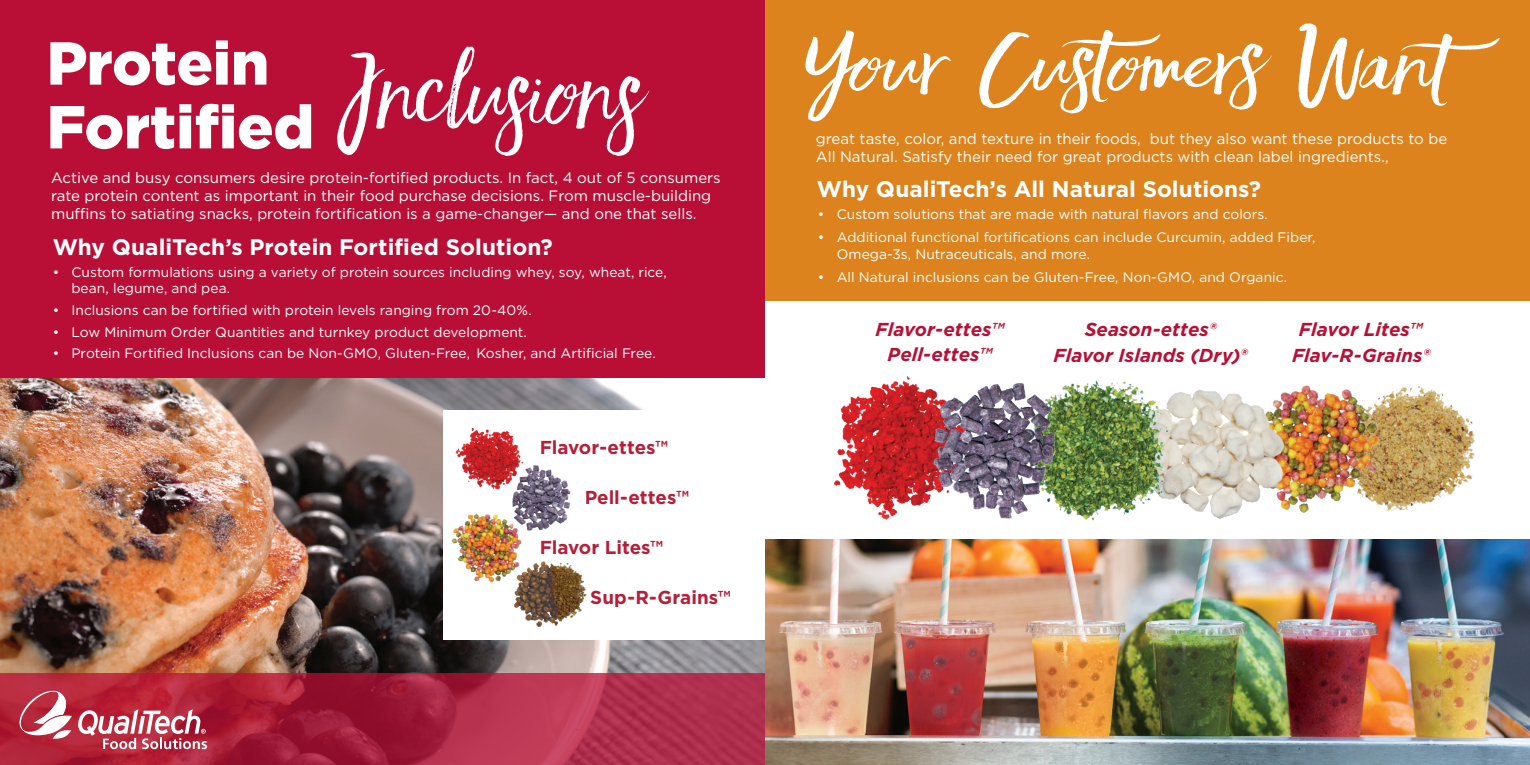
<style>
.page{position:relative;width:1530px;height:765px;background:#fff}
.page>*{position:absolute;margin:0;border:0;box-sizing:border-box;transform-origin:0 0}
.t1{font:87.5px "Faith And Glory One";color:#fff}
.t2{font:72.5px "Faith And Glory One";color:#fff;scale:1.2 1}
.t3{font:900 60.5px/63.8px "Gotham";letter-spacing:-.005em;color:#fff}
.Body_White{font:700 22.5px "Gotham";color:#fff}
.Body_White-2{font:italic 700 18.75px/25px "Gotham";color:#b90f36;text-align:center}
.Product_Tan{font:700 18.75px "Gotham";color:#b71e38}
.t4{font:15px/18px "Gotham";color:#fff}
.Body_White_small{font:13.75px/16.2px "Gotham";color:#fff}
.Body_White-3{font:13.75px/16.2px "Gotham";color:#fff}
.s1{color:#b71e38}
</style>
<div class="page">
<div style="left:765px;top:0;width:765px;height:763px;background:#dd831e"></div>
<div style="left:0;top:0;width:765px;height:710px;background:#b90f36"></div>
<img style="left:0;top:378px;width:765px;height:295px">
<svg style="left:0;top:673px;width:765px;height:92px;background:#ac2742"></svg>
<div style="left:443px;top:410px;width:346px;height:229px;background:#fff"></div>
<img style="left:456px;top:428px;width:67px;height:62px">
<img style="left:507px;top:464px;width:64px;height:67px">
<img style="left:451px;top:510px;width:73px;height:73px">
<img style="left:514px;top:559px;width:73px;height:68px">
<svg style="left:17px;top:691px;width:55px;height:48px"></svg>
<svg style="left:78px;top:709px;width:129px;height:40px"></svg>
<img style="left:765px;top:539px;width:765px;height:226px">
<div style="left:765px;top:302px;width:765px;height:237px;background:#fff"></div>
<img style="left:1381px;top:386px;width:94px;height:125px">
<img style="left:1287px;top:385px;width:94px;height:128px">
<img style="left:1171px;top:390px;width:116px;height:129px">
<img style="left:834px;top:377px;width:85px;height:143px">
<img style="left:1068px;top:379px;width:103px;height:142px">
<img style="left:919px;top:383px;width:149px;height:136px">
<p class="t3" style="left:47px;top:31px;width:269px">Protein<br>Fortified</p>
<p class="t4" style="left:51px;top:168px;width:671px">Active and busy consumers desire protein-fortified products. In fact, 4 out of 5 consumers rate protein content as important in their food purchase decisions. From muscle-building muffins to satiating snacks, protein fortification is a game-changer— and one that sells.</p>
<p class="Body_White" style="left:53px;top:232px;width:502px">Why QualiTech’s Protein Fortified Solution?</p>
<p class="Body_White_small" style="left:71px;top:263px;width:597px;text-indent:-19px">• Custom formulations using a variety of protein sources including whey, soy, wheat, rice, bean, legume, and pea.</p>
<p class="Body_White_small" style="left:53px;top:301px;width:481px">• Inclusions can be fortified with protein levels ranging from 20-40%.</p>
<p class="Body_White_small" style="left:53px;top:323px;width:476px">• Low Minimum Order Quantities and turnkey product development.</p>
<p class="Body_White_small" style="left:53px;top:345px;width:605px">• Protein Fortified Inclusions can be Non-GMO, Gluten-Free, Kosher, and Artificial Free.</p>
<p class="t1" style="left:333px;top:35px;width:310px">Inclusions</p>
<p class="Product_Tan" style="left:540px;top:435px;width:130px">Flavor-ettes™</p>
<p class="Product_Tan" style="left:585px;top:485px;width:106px">Pell-ettes™</p>
<p class="Product_Tan" style="left:540px;top:535px;width:125px">Flavor Lites™</p>
<p class="Product_Tan" style="left:590px;top:585px;width:142px">Sup-R-Grains™</p>
<p class="t2" style="left:799px;top:17px;width:613px">Your Customers Want</p>
<p class="t4" style="left:816px;top:129px;width:633px">great taste, color, and texture in their foods, but they also want these products to be<br>All Natural. Satisfy their need for great products with clean label ingredients.,</p>
<p class="Body_White" style="left:817px;top:174px;width:446px">Why QualiTech’s All Natural Solutions?</p>
<p class="Body_White-3" style="left:818px;top:206px;width:452px">• Custom solutions that are made with natural flavors and colors.</p>
<p class="Body_White-3" style="left:837px;top:229px;width:480px;text-indent:-19px">• Additional functional fortifications can include Curcumin, added Fiber,<br>Omega-3s, Nutraceuticals, and more.</p>
<p class="Body_White-3" style="left:818px;top:269px;width:471px">• All Natural inclusions can be Gluten-Free, Non-GMO, and Organic.</p>
<p class="Body_White-2" style="left:876px;top:317px;width:130px">Flavor-ettes<span class="s1">™<br></span>Pell-ettes<span class="s1">™</span></p>
<p class="Body_White-2" style="left:1299px;top:317px;width:125px">Flavor Lites<span class="s1">™</span></p>
<p class="Body_White-2" style="left:1085px;top:317px;width:133px">Season-ettes®</p>
<p class="Body_White-2" style="left:1054px;top:342px;width:195px">Flavor Islands (Dry)®</p>
<p class="Body_White-2" style="left:1292px;top:342px;width:139px">Flav-R-Grains®</p>
</div>
